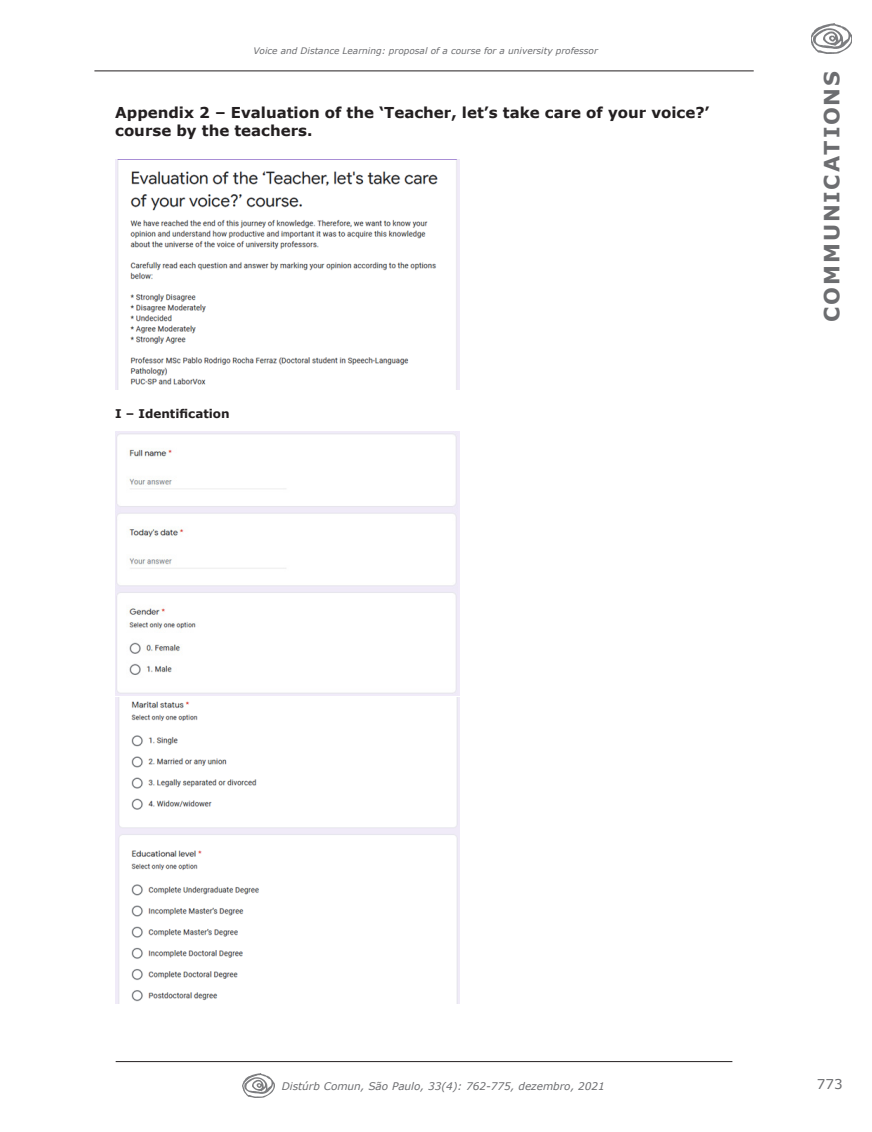
<style>
.page{position:relative;width:872px;height:1132px;background:#fff}
.page>*{position:absolute;margin:0;border:0;box-sizing:border-box;transform-origin:0 0}
.t1{font:700 21px "Verdana";letter-spacing:.095em;color:#6c6d70}
.Sub_nivel_1{font:700 15px/18px "Verdana";color:#231f20}
.t2{font:13.5px "Verdana";color:#6c6d70}
.Sub_nivel_3{font:700 12px "Verdana";color:#231f20}
.t3{font:italic 10.5px "Verdana";color:#6c6d70}
.t4{font:italic 9px "Verdana";color:#6c6d70}
</style>
<div class="page">
<hr style="left:94px;top:70px;width:659px;height:1px;background:#231f20">
<img style="left:811px;top:24px;width:40px;height:29px">
<hr style="left:116px;top:1060px;width:616px;height:1px;background:#231f20">
<img style="left:242px;top:1073px;width:32px;height:23px">
<img style="left:116px;top:159px;width:343px;height:230px">
<img style="left:116px;top:431px;width:343px;height:264px">
<img style="left:116px;top:697px;width:343px;height:305px">
<p class="t4" style="left:253px;top:44px;width:346px">Voice and Distance Learning: proposal of a course for a university professor</p>
<p class="Sub_nivel_1" style="left:115px;top:103px;width:596px">Appendix 2 – Evaluation of the ‘Teacher, let’s take care of your voice?’ course by the teachers.</p>
<p class="Sub_nivel_3" style="left:115px;top:405px;width:116px">I – Identification</p>
<h1 class="t1" style="left:817px;top:322px;width:253px;rotate:-90deg">COMMUNICATIONS</h1>
<p class="t3" style="left:282px;top:1078px;width:325px">Distúrb Comun, São Paulo, 33(4): 762-775, dezembro, 2021</p>
<p class="t2" style="left:817px;top:1074px;width:27px">773</p>
</div>
